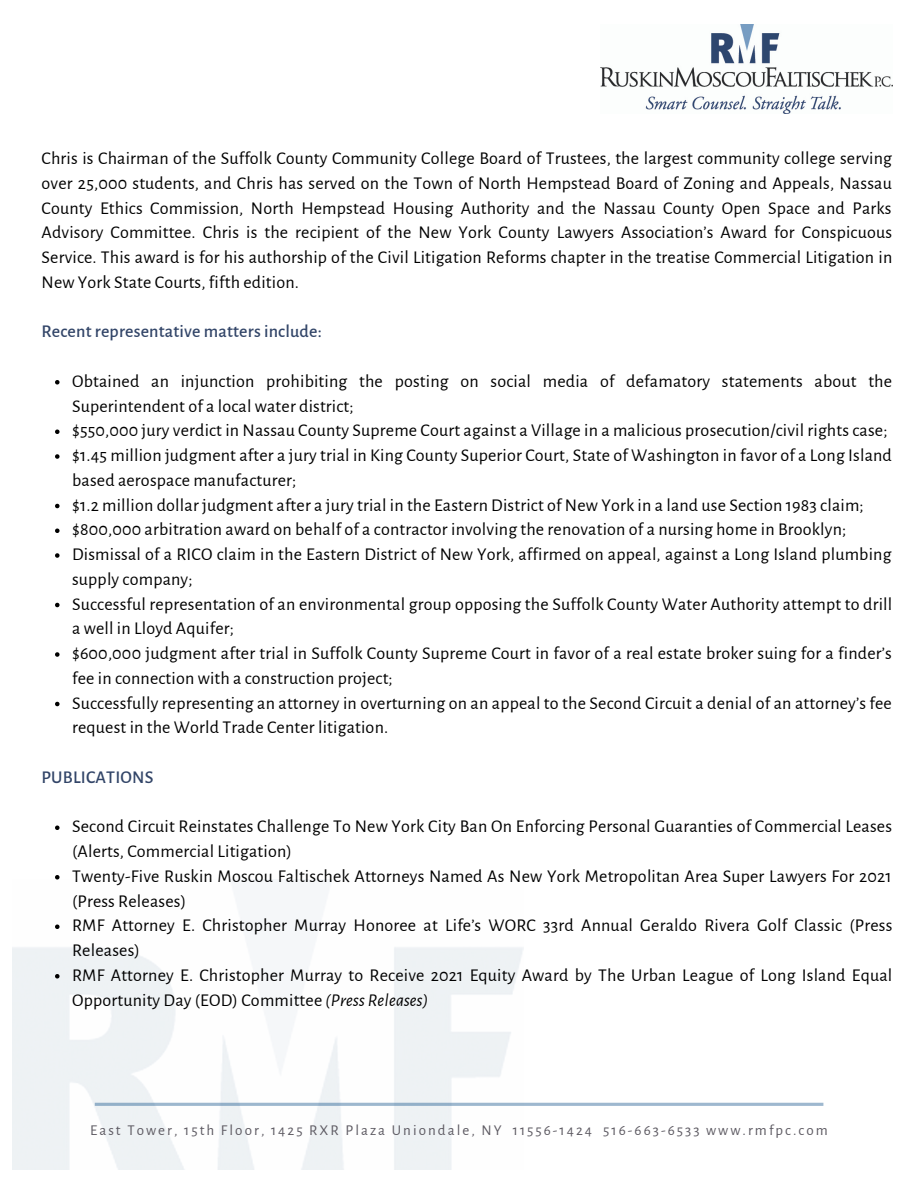
<style>
.page{position:relative;width:918px;height:1188px;background:#fff}
.page>*{position:absolute;margin:0;border:0;box-sizing:border-box;transform-origin:0 0}
.t1{font:18px/24.8px "Alegreya Sans";letter-spacing:.01em;color:#000}
.t2{font:500 18px "Alegreya Sans";letter-spacing:.01em;color:#324568}
.t3{font:15px "Alegreya Sans";letter-spacing:.135em;color:#5d5a62}
.s1{font-style:italic}
</style>
<div class="page">
<img style="left:600px;top:25px;width:293px;height:89px">
<svg style="left:95px;top:1103px;width:728px;height:3px;background:#9eb8ce"></svg>
<svg style="left:55px;top:380px;width:5px;height:5px"></svg>
<svg style="left:55px;top:430px;width:5px;height:4px"></svg>
<svg style="left:55px;top:454px;width:5px;height:5px"></svg>
<svg style="left:55px;top:504px;width:5px;height:4px"></svg>
<svg style="left:55px;top:529px;width:5px;height:4px"></svg>
<svg style="left:55px;top:553px;width:5px;height:5px"></svg>
<svg style="left:55px;top:603px;width:5px;height:4px"></svg>
<svg style="left:55px;top:652px;width:5px;height:5px"></svg>
<svg style="left:55px;top:702px;width:5px;height:4px"></svg>
<svg style="left:55px;top:826px;width:5px;height:4px"></svg>
<svg style="left:55px;top:875px;width:5px;height:5px"></svg>
<svg style="left:55px;top:925px;width:5px;height:4px"></svg>
<svg style="left:55px;top:974px;width:5px;height:5px"></svg>
<p class="t1" style="left:42px;top:146px;width:852px;text-align:justify">Chris is Chairman of the Suffolk County Community College Board of Trustees, the largest community college serving over 25,000 students, and Chris has served on the Town of North Hempstead Board of Zoning and Appeals, Nassau County Ethics Commission, North Hempstead Housing Authority and the Nassau County Open Space and Parks Advisory Committee. Chris is the recipient of the New York County Lawyers Association’s Award for Conspicuous Service. This award is for his authorship of the Civil Litigation Reforms chapter in the treatise Commercial Litigation in New York State Courts, fifth edition.</p>
<p class="t2" style="left:42px;top:323px;width:282px">Recent representative matters include:</p>
<p class="t1" style="left:72px;top:369px;width:822px">Obtained an injunction prohibiting the posting on social media of defamatory statements about the<br>Superintendent of a local water district;</p>
<p class="t1" style="left:72px;top:418px;width:817px">$550,000 jury verdict in Nassau County Supreme Court against a Village in a malicious prosecution/civil rights case;</p>
<p class="t1" style="left:72px;top:443px;width:821px">$1.45 million judgment after a jury trial in King County Superior Court, State of Washington in favor of a Long Island based aerospace manufacturer;</p>
<p class="t1" style="left:72px;top:493px;width:793px">$1.2 million dollar judgment after a jury trial in the Eastern District of New York in a land use Section 1983 claim;</p>
<p class="t1" style="left:72px;top:517px;width:776px">$800,000 arbitration award on behalf of a contractor involving the renovation of a nursing home in Brooklyn;</p>
<p class="t1" style="left:72px;top:542px;width:821px">Dismissal of a RICO claim in the Eastern District of New York, affirmed on appeal, against a Long Island plumbing supply company;</p>
<p class="t1" style="left:72px;top:592px;width:822px">Successful representation of an environmental group opposing the Suffolk County Water Authority attempt to drill a well in Lloyd Aquifer;</p>
<p class="t1" style="left:72px;top:641px;width:821px">$600,000 judgment after trial in Suffolk County Supreme Court in favor of a real estate broker suing for a finder’s fee in connection with a construction project;</p>
<p class="t1" style="left:72px;top:691px;width:821px">Successfully representing an attorney in overturning on an appeal to the Second Circuit a denial of an attorney’s fee request in the World Trade Center litigation.</p>
<p class="t2" style="left:42px;top:768px;width:113px">PUBLICATIONS</p>
<p class="t1" style="left:72px;top:814px;width:822px">Second Circuit Reinstates Challenge To New York City Ban On Enforcing Personal Guaranties of Commercial Leases (Alerts, Commercial Litigation)</p>
<p class="t1" style="left:72px;top:864px;width:821px">Twenty-Five Ruskin Moscou Faltischek Attorneys Named As New York Metropolitan Area Super Lawyers For 2021 (Press Releases)</p>
<p class="t1" style="left:72px;top:913px;width:822px">RMF Attorney E. Christopher Murray Honoree at Life’s WORC 33rd Annual Geraldo Rivera Golf Classic (Press<br>Releases)</p>
<p class="t1" style="left:72px;top:963px;width:822px">RMF Attorney E. Christopher Murray to Receive 2021 Equity Award by The Urban League of Long Island Equal<br>Opportunity Day (EOD) Committee <span class="s1">(Press Releases)</span></p>
<p class="t3" style="left:90px;top:1123px;width:739px">East Tower, 15th Floor, 1425 RXR Plaza Uniondale, NY 11556-1424 516-663-6533 www.rmfpc.com</p>
</div>
